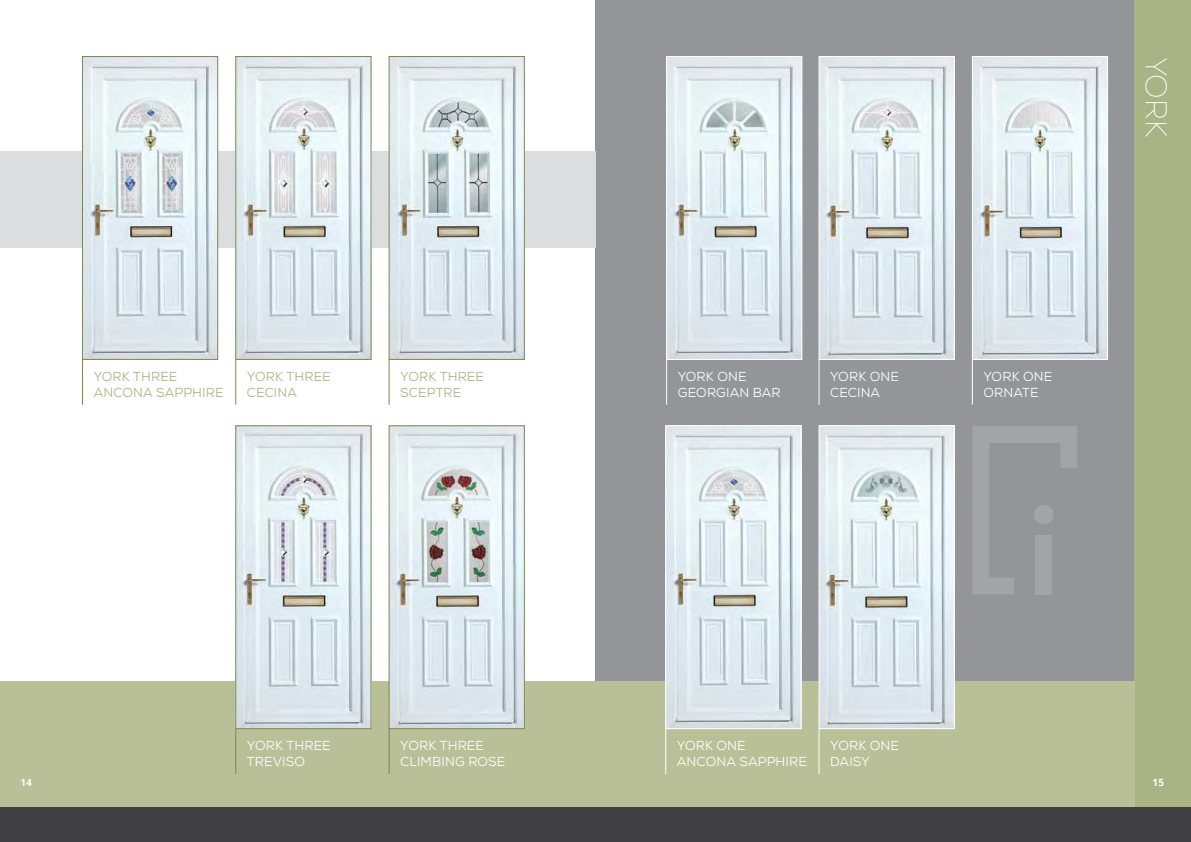
<style>
.page{position:relative;width:1191px;height:842px;background:#fff}
.page>*{position:absolute;margin:0;border:0;box-sizing:border-box;transform-origin:0 0}
.t1{font:100 30px "Nexa";color:#fff}
.t2{font:13px/15.6px "Nexa";letter-spacing:.005em;color:#fff}
.t3{font:13px/15.6px "Nexa";letter-spacing:.005em;color:#a9b484}
.t4{font:700 10px "Open Sans";color:#fff}
</style>
<div class="page">
<div style="left:595px;top:0;width:596px;height:842px;background:#939598"></div>
<div style="left:1135px;top:0;width:56px;height:842px;background:#a9b484"></div>
<div style="left:0;top:151px;width:595px;height:96px;background:#dcddde"></div>
<div style="left:0;top:682px;width:1135px;height:160px;background:#b9c098"></div>
<hr style="left:82px;top:359px;width:1px;height:46px;background:#7d884f">
<hr style="left:665px;top:729px;width:1px;height:45px;background:#fff">
<hr style="left:235px;top:729px;width:1px;height:45px;background:#7d884f">
<hr style="left:389px;top:729px;width:1px;height:45px;background:#7d884f">
<hr style="left:819px;top:359px;width:1px;height:46px;background:#fff">
<hr style="left:666px;top:359px;width:1px;height:46px;background:#fff">
<hr style="left:235px;top:359px;width:1px;height:46px;background:#7d884f">
<hr style="left:819px;top:729px;width:1px;height:45px;background:#fff">
<hr style="left:972px;top:359px;width:1px;height:46px;background:#fff">
<hr style="left:389px;top:359px;width:1px;height:46px;background:#7d884f">
<div style="left:0;top:808px;width:1191px;height:34px;background:#414042"></div>
<img style="left:84px;top:58px;width:132px;height:300px">
<div style="left:82px;top:56px;width:136px;height:304px;border:1px solid #7d884f"></div>
<img style="left:667px;top:427px;width:132px;height:300px">
<div style="left:665px;top:425px;width:136px;height:304px;border:1px solid #fff"></div>
<img style="left:237px;top:427px;width:132px;height:300px">
<div style="left:235px;top:425px;width:136px;height:304px;border:1px solid #7d884f"></div>
<img style="left:391px;top:427px;width:131px;height:300px">
<div style="left:389px;top:425px;width:135px;height:304px;border:1px solid #7d884f"></div>
<img style="left:821px;top:58px;width:131px;height:300px">
<div style="left:819px;top:56px;width:135px;height:304px;border:1px solid #fff"></div>
<img style="left:668px;top:58px;width:132px;height:300px">
<div style="left:666px;top:56px;width:136px;height:304px;border:1px solid #fff"></div>
<img style="left:237px;top:58px;width:132px;height:300px">
<div style="left:235px;top:56px;width:136px;height:304px;border:1px solid #7d884f"></div>
<img style="left:821px;top:427px;width:131px;height:300px">
<div style="left:819px;top:425px;width:135px;height:304px;border:1px solid #fff"></div>
<img style="left:974px;top:58px;width:131px;height:300px">
<div style="left:972px;top:56px;width:135px;height:304px;border:1px solid #fff"></div>
<img style="left:391px;top:58px;width:131px;height:300px">
<div style="left:389px;top:56px;width:135px;height:304px;border:1px solid #7d884f"></div>
<svg style="left:973px;top:426px;width:104px;height:168px"></svg>
<div style="left:1035px;top:535px;width:17px;height:59px;background:#a3a4a7"></div>
<div style="left:1034px;top:505px;width:19px;height:20px;background:#a3a4a7;border-radius:50%"></div>
<p class="t3" style="left:94px;top:369px;width:131px">YORK THREE<br>ANCONA SAPPHIRE</p>
<p class="t3" style="left:247px;top:369px;width:85px">YORK THREE<br>CECINA</p>
<p class="t3" style="left:400px;top:369px;width:85px">YORK THREE<br>SCEPTRE</p>
<p class="t2" style="left:247px;top:738px;width:85px">YORK THREE<br>TREVISO</p>
<p class="t2" style="left:400px;top:738px;width:107px">YORK THREE<br>CLIMBING ROSE</p>
<h1 class="t1" style="left:1174px;top:56px;width:82px;rotate:90deg">YORK</h1>
<p class="t2" style="left:678px;top:369px;width:104px">YORK ONE<br>GEORGIAN BAR</p>
<p class="t2" style="left:830px;top:369px;width:70px">YORK ONE<br>CECINA</p>
<p class="t2" style="left:983px;top:369px;width:70px">YORK ONE<br>ORNATE</p>
<p class="t2" style="left:677px;top:738px;width:131px">YORK ONE<br>ANCONA SAPPHIRE</p>
<p class="t2" style="left:830px;top:738px;width:70px">YORK ONE<br>DAISY</p>
<p class="t4" style="left:21px;top:775px;width:13px">14</p>
<p class="t4" style="left:1152px;top:775px;width:13px">15</p>
</div>
